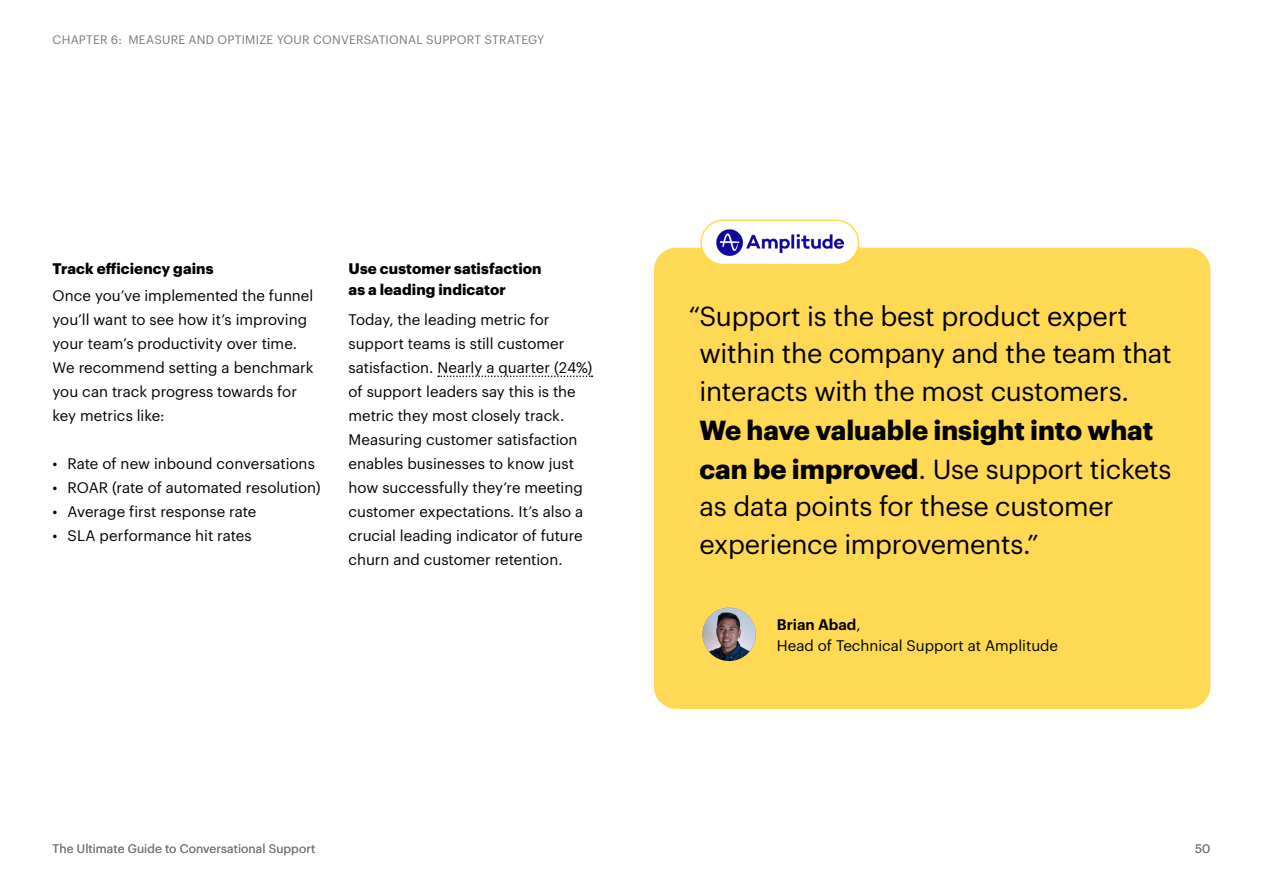
<style>
.page{position:relative;width:1263px;height:893px;background:#fff}
.page>*{position:absolute;margin:0;border:0;box-sizing:border-box;transform-origin:0 0}
.t1{font:27px/38px "Graphik";letter-spacing:-.01em;color:#000}
.t2{font:15px/24px "Graphik";color:#000}
.t3{font:700 15px/21px "Graphik";letter-spacing:.01em;color:#000}
.t4{font:12px "Graphik";letter-spacing:.015em;color:#787878}
.s1{font-weight:700}
.s2{font-weight:600}
</style>
<div class="page">
<svg style="left:438px;top:375px;width:154px;height:2px"></svg>
<div style="left:654px;top:248px;width:556px;height:461px;background:#ffd953;border-radius:22px"></div>
<div style="left:701px;top:220px;width:157px;height:45px;background:#fff;border-radius:22px"></div>
<img style="left:716px;top:229px;width:127px;height:27px">
<div style="left:700px;top:220px;width:159px;height:45px;border:2px solid #ffd953;border-radius:22px"></div>
<img style="left:702px;top:608px;width:54px;height:53px;border-radius:27px">
<p class="t4" style="left:53px;top:31px;width:493px">CHAPTER 6: MEASURE AND OPTIMIZE YOUR CONVERSATIONAL SUPPORT STRATEGY</p>
<p class="t3" style="left:53px;top:257px;width:162px">Track efficiency gains</p>
<p class="t2" style="left:53px;top:282px;width:262px">Once you’ve implemented the funnel you’ll want to see how it’s improving your team’s productivity over time.<br>We recommend setting a benchmark you can track progress towards for key metrics like:</p>
<p class="t2" style="left:53px;top:450px;width:264px">• Rate of new inbound conversations</p>
<p class="t2" style="left:53px;top:474px;width:269px">• ROAR (rate of automated resolution)</p>
<p class="t2" style="left:53px;top:498px;width:205px">• Average first response rate</p>
<p class="t2" style="left:53px;top:522px;width:201px">• SLA performance hit rates</p>
<p class="t3" style="left:348px;top:257px;width:195px">Use customer satisfaction as a leading indicator</p>
<p class="t2" style="left:348px;top:306px;width:245px">Today, the leading metric for support teams is still customer satisfaction. Nearly a quarter (24%) of support leaders say this is the metric they most closely track.<br>Measuring customer satisfaction enables businesses to know just how successfully they’re meeting customer expectations. It’s also a crucial leading indicator of future churn and customer retention.</p>
<h1 class="t1" style="left:699px;top:295px;width:474px;line-height:37.5px;text-indent:-11px">“Support is the best product expert within the company and the team that interacts with the most customers.</h1>
<h1 class="t1" style="left:699px;top:409px;width:473px"><span class="s1">We have valuable insight into what can be improved</span>. Use support tickets as data points for these customer experience improvements.”</h1>
<p class="t2" style="left:777px;top:613px;width:283px;line-height:21px"><span class="s2">Brian Abad</span>,<br>Head of Technical Support at Amplitude</p>
<p class="t4" style="left:53px;top:840px;width:264px">The Ultimate Guide to Conversational Support</p>
<p class="t4" style="left:1195px;top:840px;width:17px">50</p>
</div>
